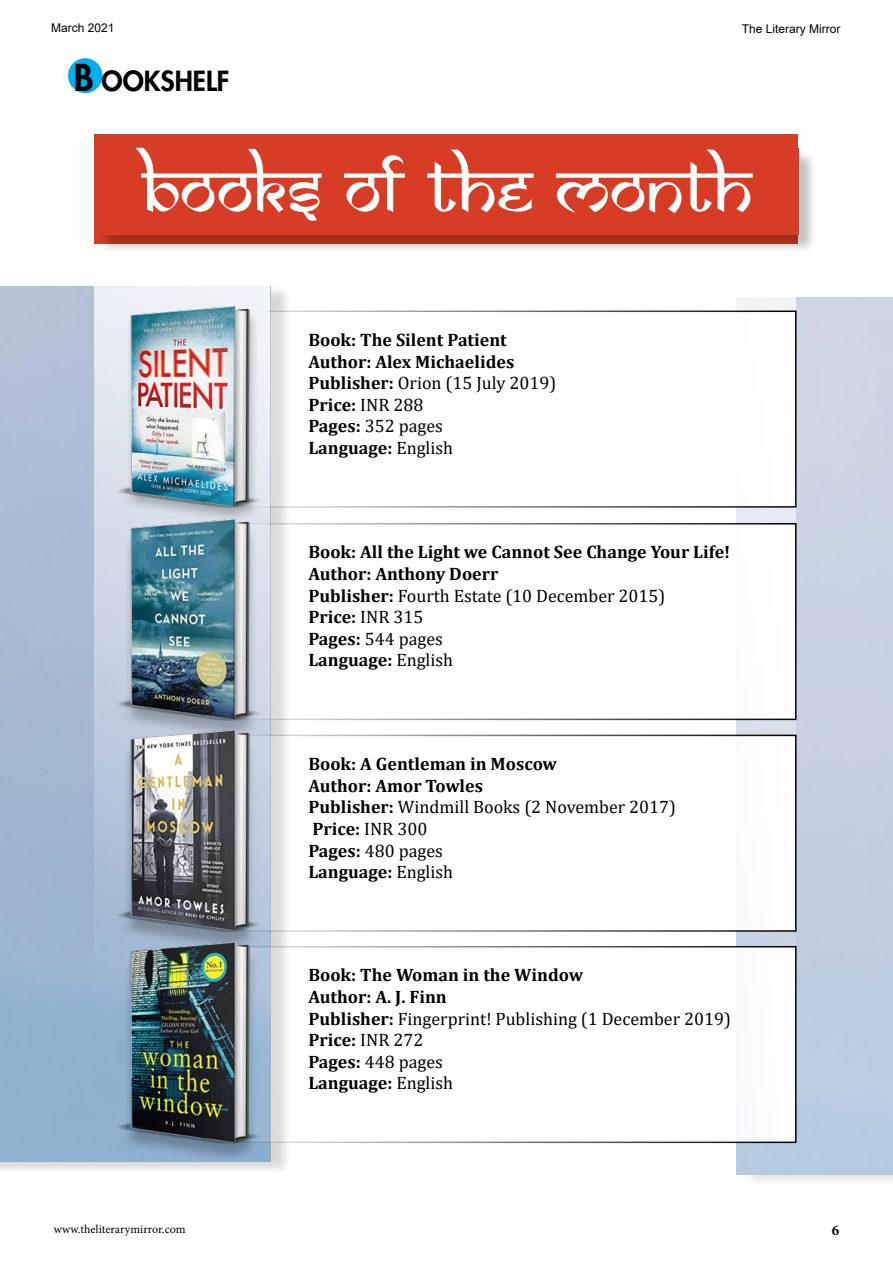
<style>
.page{position:relative;width:893px;height:1263px;background:#fff}
.page>*{position:absolute;margin:0;border:0;box-sizing:border-box;transform-origin:0 0}
.t1{font:72px "Samarkan Normal";color:#fff}
.t2{font:800 27px "Futura LT";color:#000}
.t3{font:700 18px/21.6px "Cambria";color:#000}
.t4{font:700 15px "Minion Pro";color:#000}
.t5{font:12px "Arial";color:#000}
.t6{font:12px "Minion Pro";color:#000}
.s1{font-size:36px}
.s2{font-weight:400}
</style>
<div class="page">
<img style="left:796px;top:297px;width:97px;height:878px">
<svg style="left:689px;top:297px;width:107px;height:884px"></svg>
<div style="left:136px;top:311px;width:660px;height:196px;background:#fff"></div>
<div style="left:136px;top:524px;width:660px;height:195px;background:#fff"></div>
<div style="left:136px;top:735px;width:660px;height:196px;background:#fff"></div>
<div style="left:136px;top:947px;width:660px;height:195px;background:#fff"></div>
<div style="left:68px;top:58px;width:34px;height:35px;background:#00aeef;border-radius:50%"></div>
<img style="left:51px;top:296px;width:279px;height:213px">
<img style="left:51px;top:509px;width:279px;height:211px">
<img style="left:51px;top:720px;width:279px;height:212px">
<img style="left:51px;top:932px;width:279px;height:233px">
<div style="left:94px;top:134px;width:704px;height:110px;background:#d63f27"></div>
<div style="left:98px;top:150px;width:719px;height:104px;background:#000;opacity:.25"></div>
<div style="left:96px;top:148px;width:702px;height:87px;background:#d73d26"></div>
<p class="t5" style="left:51px;top:20px;width:65px">March 2021</p>
<p class="t5" style="left:742px;top:20px;width:100px">The Literary Mirror</p>
<h2 class="t2" style="left:74px;top:63px;width:157px"><span class="s1">B</span> OOKSHELF</h2>
<h1 class="t1" style="left:142px;top:146px;width:612px">Books Of The Month</h1>
<p class="t3" style="left:308px;top:328px;width:249px">Book: The Silent Patient<br>Author: Alex Michaelides<br>Publisher: <span class="s2">Orion (15 July 2019)<br></span>Price: <span class="s2">INR 288<br></span>Pages: <span class="s2">352 pages<br></span>Language: <span class="s2">English</span></p>
<p class="t3" style="left:308px;top:541px;width:423px">Book: All the Light we Cannot See Change Your Life!<br>Author: Anthony Doerr<br>Publisher: <span class="s2">Fourth Estate (10 December 2015)<br></span>Price: <span class="s2">INR 315<br></span>Pages: <span class="s2">544 pages<br></span>Language: <span class="s2">English</span></p>
<p class="t3" style="left:308px;top:752px;width:369px">Book: A Gentleman in Moscow<br>Author: Amor Towles<br>Publisher: <span class="s2">Windmill Books (2 November 2017)<br></span>Price: <span class="s2">INR 300<br></span>Pages: <span class="s2">480 pages<br></span>Language: <span class="s2">English</span></p>
<p class="t3" style="left:308px;top:964px;width:424px">Book: The Woman in the Window<br>Author: A. J. Finn<br>Publisher: <span class="s2">Fingerprint! Publishing (1 December 2019)<br></span>Price: <span class="s2">INR 272<br></span>Pages: <span class="s2">448 pages<br></span>Language: <span class="s2">English</span></p>
<p class="t6" style="left:54px;top:1221px;width:133px">www.theliterarymirror.com</p>
<p class="t4" style="left:832px;top:1220px;width:9px">6</p>
</div>
